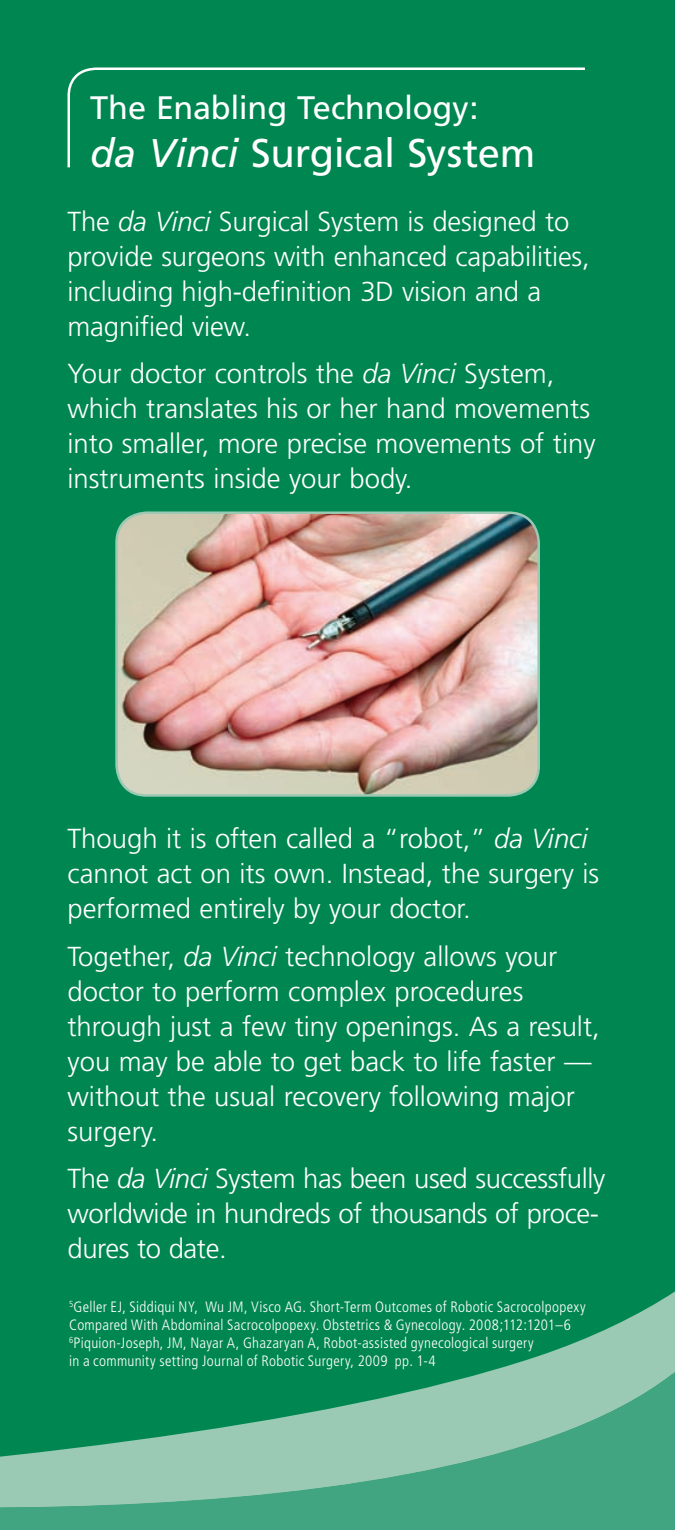
<style>
.page{position:relative;width:675px;height:1530px;background:#fff}
.page>*{position:absolute;margin:0;border:0;box-sizing:border-box;transform-origin:0 0}
.t1{font:40px "Frutiger";letter-spacing:-.01em;color:#fff}
.t2{font:32.5px "Frutiger";letter-spacing:-.01em;color:#fff}
.t3{font:300 27.5px/35px "Frutiger";color:#fff}
.t4{font:300 condensed 15px/18px "Frutiger";letter-spacing:.02em;color:#fff}
.s1{font-style:italic}
</style>
<div class="page">
<div style="left:1px;top:0;width:674px;height:1530px;background:#008751"></div>
<svg style="left:0;top:1256px;width:675px;height:82px"></svg>
<svg style="left:0;top:1338px;width:675px;height:192px"></svg>
<img style="left:118px;top:514px;width:421px;height:280px">
<div style="left:115px;top:511px;width:425px;height:286px;border:2px solid #9ac9b4;border-radius:30px"></div>
<svg style="left:67px;top:67px;width:518px;height:101px"></svg>
<p class="t2" style="left:90px;top:89px;width:390px">The Enabling Technology:</p>
<h1 class="t1" style="left:90px;top:129px;width:447px"><span class="s1">da Vinci</span> Surgical System</h1>
<p class="t3" style="left:68px;top:203px;width:524px">The <span class="s1">da Vinci</span> Surgical System is designed to provide surgeons with enhanced capabilities, including high-definition 3D vision and a magnified view.</p>
<p class="t3" style="left:68px;top:356px;width:530px">Your doctor controls the <span class="s1">da Vinci</span> System, which translates his or her hand movements into smaller, more precise movements of tiny instruments inside your body.</p>
<p class="t3" style="left:68px;top:821px;width:533px">Though it is often called a “robot,” <span class="s1">da Vinci </span>cannot act on its own. Instead, the surgery is performed entirely by your doctor.</p>
<p class="t3" style="left:68px;top:939px;width:534px">Together, <span class="s1">da Vinci</span> technology allows your doctor to perform complex procedures through just a few tiny openings. As a result, you may be able to get back to life faster — without the usual recovery following major surgery.</p>
<p class="t3" style="left:68px;top:1161px;width:539px">The <span class="s1">da Vinci</span> System has been used successfully worldwide in hundreds of thousands of proce&shy;dures to date.</p>
<p class="t4" style="left:69px;top:1298px;width:518px"><sup>5</sup>Geller EJ, Siddiqui NY, Wu JM, Visco AG. Short-Term Outcomes of Robotic Sacrocolpopexy Compared With Abdominal Sacrocolpopexy. Obstetrics &amp; Gynecology. 2008;112:1201–6<br><sup>6</sup>Piquion-Joseph, JM, Nayar A, Ghazaryan A, Robot-assisted gynecological surgery<br>in a community setting Journal of Robotic Surgery, 2009 pp. 1-4</p>
</div>
